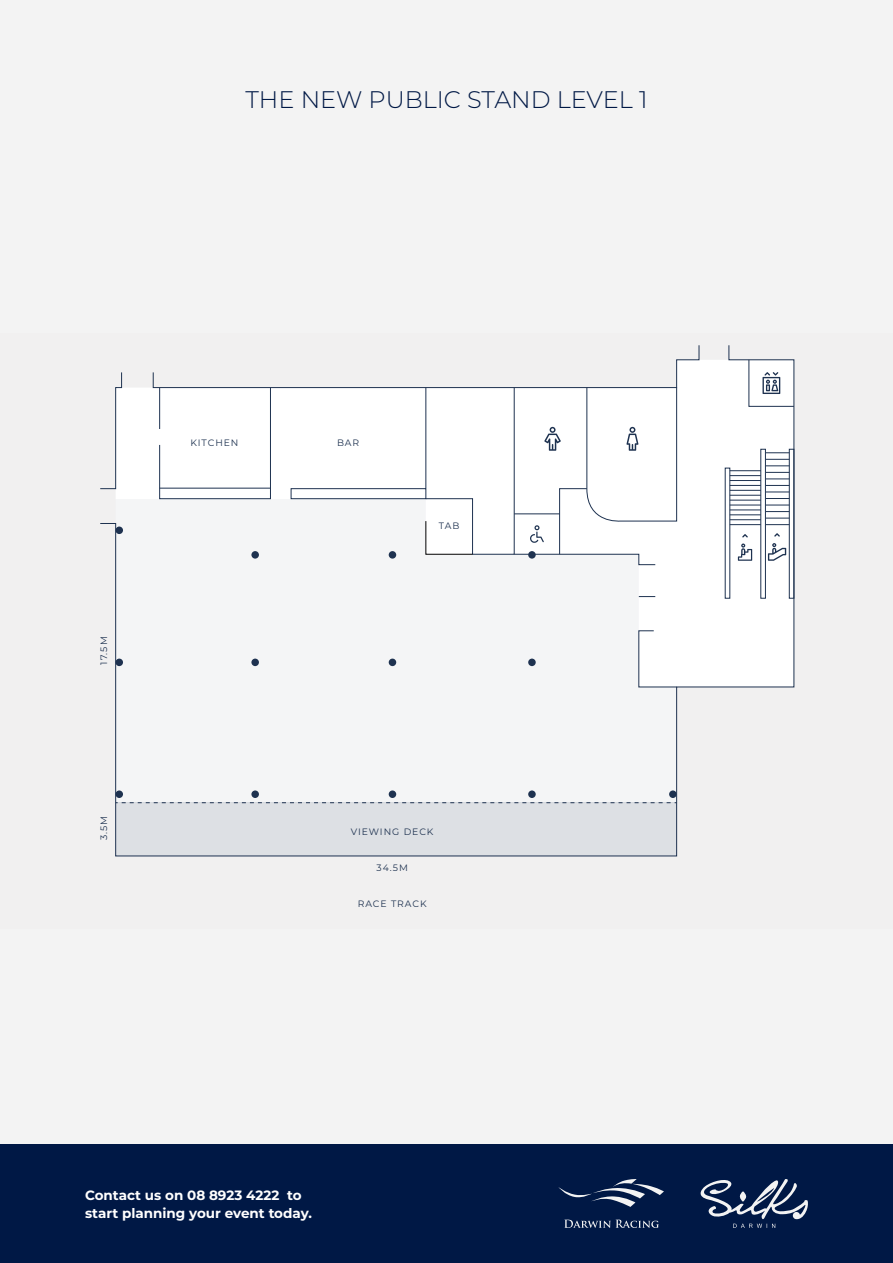
<style>
.page{position:relative;width:893px;height:1263px;background:#fff}
.page>*{position:absolute;margin:0;border:0;box-sizing:border-box;transform-origin:0 0}
.t1{font:300 24px "Montserrat";color:#001845}
.t2{font:700 13.5px/18px "Montserrat";color:#fff}
.t3{font:9.3px "Montserrat";letter-spacing:.1em;color:#1e3250}
</style>
<div class="page">
<div style="left:0;top:1144px;width:893px;height:119px;background:#001845"></div>
<svg style="left:558px;top:1179px;width:106px;height:49px"></svg>
<svg style="left:700px;top:1179px;width:108px;height:49px"></svg>
<div style="left:0;top:0;width:893px;height:1144px;background:#f3f3f3"></div>
<svg style="left:100px;top:345px;width:695px;height:512px"></svg>
<svg style="left:116px;top:802px;width:561px;height:1px"></svg>
<svg style="left:638px;top:630px;width:39px;height:58px"></svg>
<svg style="left:639px;top:596px;width:16px;height:1px"></svg>
<div style="left:760px;top:449px;width:6px;height:150px;border:1px solid #1e3250"></div>
<svg style="left:748px;top:359px;width:47px;height:48px"></svg>
<svg style="left:152px;top:345px;width:548px;height:220px"></svg>
<svg style="left:768px;top:543px;width:18px;height:18px"></svg>
<svg style="left:774px;top:533px;width:6px;height:4px"></svg>
<svg style="left:738px;top:534px;width:14px;height:27px"></svg>
<hr style="left:730px;top:470px;width:31px;height:1px;background:#1e3250">
<hr style="left:730px;top:475px;width:31px;height:1px;background:#1e3250">
<hr style="left:730px;top:480px;width:31px;height:1px;background:#1e3250">
<hr style="left:730px;top:485px;width:31px;height:1px;background:#1e3250">
<hr style="left:730px;top:490px;width:31px;height:1px;background:#1e3250">
<hr style="left:730px;top:495px;width:31px;height:1px;background:#1e3250">
<hr style="left:730px;top:500px;width:31px;height:1px;background:#1e3250">
<hr style="left:730px;top:505px;width:31px;height:1px;background:#1e3250">
<hr style="left:730px;top:509px;width:31px;height:1px;background:#1e3250">
<hr style="left:730px;top:514px;width:31px;height:1px;background:#1e3250">
<hr style="left:730px;top:519px;width:31px;height:1px;background:#1e3250">
<hr style="left:730px;top:524px;width:31px;height:1px;background:#1e3250">
<svg style="left:766px;top:452px;width:23px;height:1px"></svg>
<svg style="left:766px;top:459px;width:23px;height:7px"></svg>
<svg style="left:766px;top:472px;width:23px;height:7px"></svg>
<svg style="left:766px;top:485px;width:23px;height:1px"></svg>
<svg style="left:766px;top:492px;width:23px;height:7px"></svg>
<svg style="left:766px;top:505px;width:23px;height:7px"></svg>
<svg style="left:766px;top:518px;width:23px;height:7px"></svg>
<div style="left:789px;top:449px;width:5px;height:150px;border:1px solid #1e3250"></div>
<div style="left:528px;top:659px;width:8px;height:7px;background:#1e3250;border-radius:50%"></div>
<div style="left:389px;top:659px;width:7px;height:7px;background:#1e3250;border-radius:50%"></div>
<div style="left:251px;top:659px;width:8px;height:7px;background:#1e3250;border-radius:50%"></div>
<div style="left:528px;top:790px;width:8px;height:8px;background:#1e3250;border-radius:50%"></div>
<div style="left:389px;top:790px;width:7px;height:8px;background:#1e3250;border-radius:50%"></div>
<div style="left:251px;top:790px;width:8px;height:8px;background:#1e3250;border-radius:50%"></div>
<div style="left:528px;top:551px;width:8px;height:8px;background:#1e3250;border-radius:50%"></div>
<div style="left:389px;top:551px;width:7px;height:8px;background:#1e3250;border-radius:50%"></div>
<div style="left:251px;top:551px;width:8px;height:8px;background:#1e3250;border-radius:50%"></div>
<div style="left:115px;top:659px;width:8px;height:7px;background:#1e3250;border-radius:50%"></div>
<div style="left:115px;top:790px;width:8px;height:8px;background:#1e3250;border-radius:50%"></div>
<div style="left:115px;top:526px;width:8px;height:8px;background:#1e3250;border-radius:50%"></div>
<div style="left:669px;top:790px;width:8px;height:8px;background:#1e3250;border-radius:50%"></div>
<p class="t1" style="left:245px;top:83px;width:403px">THE NEW PUBLIC STAND LEVEL 1</p>
<p class="t3" style="left:98px;top:665px;width:30px;rotate:-90deg">17.5M</p>
<p class="t3" style="left:98px;top:840px;width:26px;rotate:-90deg">3.5M</p>
<p class="t3" style="left:190px;top:436px;width:50px">KITCHEN</p>
<p class="t3" style="left:337px;top:436px;width:24px">BAR</p>
<p class="t3" style="left:439px;top:519px;width:22px">TAB</p>
<p class="t3" style="left:351px;top:825px;width:84px">VIEWING DECK</p>
<p class="t3" style="left:376px;top:861px;width:33px">34.5M</p>
<p class="t3" style="left:358px;top:897px;width:70px">RACE TRACK</p>
<p class="t2" style="left:85px;top:1185px;width:228px">Contact us on 08 8923 4222 to start planning your event today.</p>
</div>
